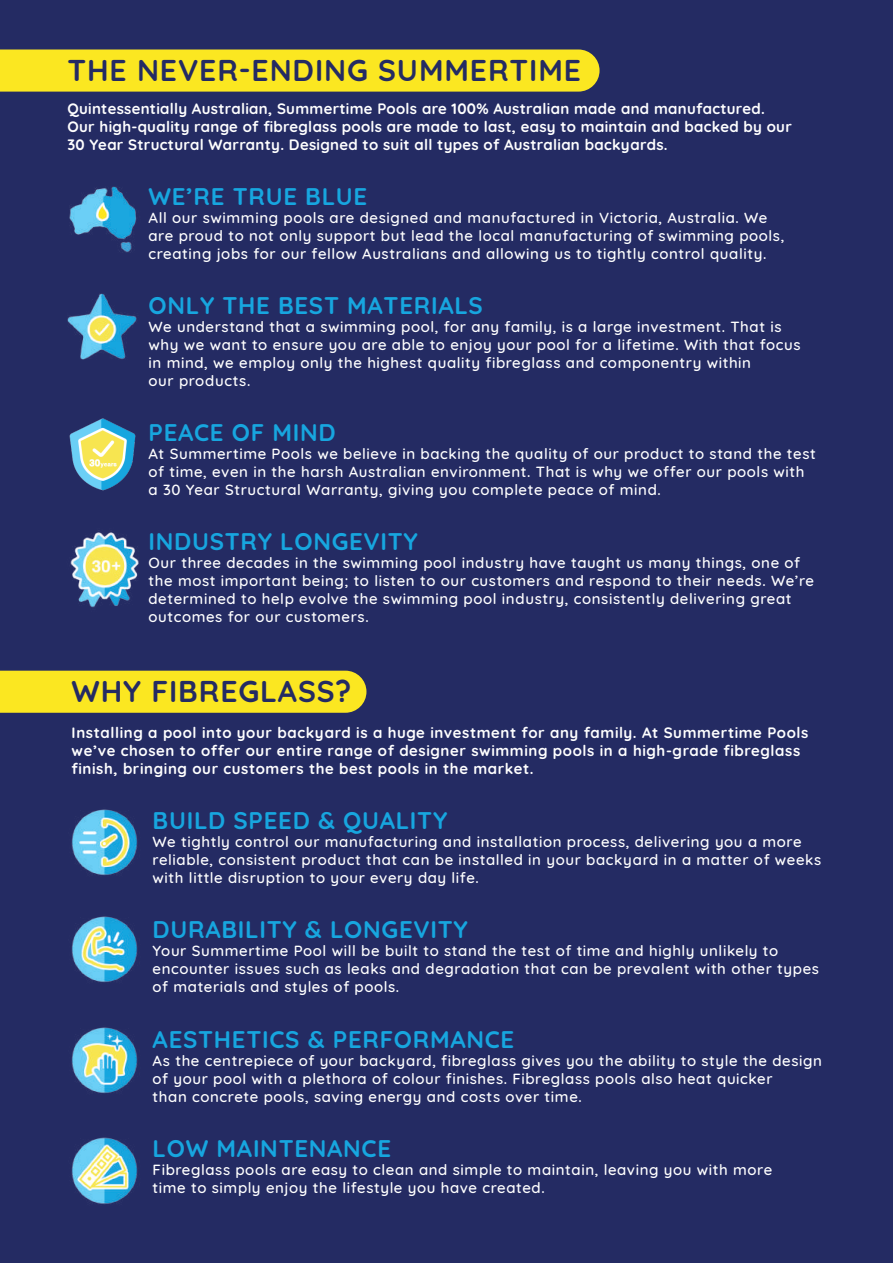
<style>
.page{position:relative;width:893px;height:1263px;background:#242b63}
.page>*{position:absolute;margin:0;border:0;box-sizing:border-box;transform-origin:0 0}
.t1{font:700 30px "Quicksand";letter-spacing:.03em;color:#242b63}
.t2{font:700 24px "Quicksand";letter-spacing:.03em;color:#17a6df}
.t3{font:500 15px/18px "Quicksand";letter-spacing:.04em;color:#fff}
.t4{font:700 15px/18px "Quicksand";letter-spacing:.02em;color:#fff}
.t5{font:700 15px/18px "Quicksand";letter-spacing:.04em;color:#fff}
</style>
<div class="page">
<div style="left:0;top:50px;width:600px;height:42px;background:#fbe721"></div>
<img style="left:70px;top:530px;width:69px;height:78px">
<img style="left:69px;top:186px;width:68px;height:66px">
<img style="left:67px;top:293px;width:70px;height:67px">
<img style="left:69px;top:418px;width:67px;height:73px">
<div style="left:0;top:671px;width:366px;height:42px;background:#fbe721"></div>
<img style="left:71px;top:809px;width:67px;height:66px">
<img style="left:71px;top:916px;width:67px;height:66px">
<img style="left:71px;top:1027px;width:67px;height:66px">
<img style="left:71px;top:1137px;width:67px;height:67px">
<h1 class="t1" style="left:68px;top:46px;width:515px">THE NEVER-ENDING SUMMERTIME</h1>
<p class="t4" style="left:68px;top:98px;width:726px">Quintessentially Australian, Summertime Pools are 100% Australian made and manufactured.<br>Our high-quality range of fibreglass pools are made to last, easy to maintain and backed by our<br>30 Year Structural Warranty. Designed to suit all types of Australian backyards.</p>
<h2 class="t2" style="left:148px;top:177px;width:220px">WE’RE TRUE BLUE</h2>
<p class="t3" style="left:148px;top:207px;width:637px">All our swimming pools are designed and manufactured in Victoria, Australia. We are proud to not only support but lead the local manufacturing of swimming pools, creating jobs for our fellow Australians and allowing us to tightly control quality.</p>
<h2 class="t2" style="left:148px;top:286px;width:336px">ONLY THE BEST MATERIALS</h2>
<p class="t3" style="left:148px;top:316px;width:654px">We understand that a swimming pool, for any family, is a large investment. That is why we want to ensure you are able to enjoy your pool for a lifetime. With that focus in mind, we employ only the highest quality fibreglass and componentry within<br>our products.</p>
<h2 class="t2" style="left:148px;top:413px;width:189px">PEACE OF MIND</h2>
<p class="t3" style="left:148px;top:444px;width:669px">At Summertime Pools we believe in backing the quality of our product to stand the test of time, even in the harsh Australian environment. That is why we offer our pools with a 30 Year Structural Warranty, giving you complete peace of mind.</p>
<h2 class="t2" style="left:148px;top:522px;width:271px">INDUSTRY LONGEVITY</h2>
<p class="t3" style="left:148px;top:553px;width:667px">Our three decades in the swimming pool industry have taught us many things, one of the most important being; to listen to our customers and respond to their needs. We’re determined to help evolve the swimming pool industry, consistently delivering great outcomes for our customers.</p>
<h1 class="t1" style="left:72px;top:667px;width:281px">WHY FIBREGLASS?</h1>
<p class="t5" style="left:72px;top:723px;width:738px">Installing a pool into your backyard is a huge investment for any family. At Summertime Pools we’ve chosen to offer our entire range of designer swimming pools in a high-grade fibreglass finish, bringing our customers the best pools in the market.</p>
<h2 class="t2" style="left:153px;top:801px;width:296px">BUILD SPEED &amp; QUALITY</h2>
<p class="t3" style="left:153px;top:831px;width:670px">We tightly control our manufacturing and installation process, delivering you a more reliable, consistent product that can be installed in your backyard in a matter of weeks with little disruption to your every day life.</p>
<h2 class="t2" style="left:153px;top:910px;width:317px">DURABILITY &amp; LONGEVITY</h2>
<p class="t3" style="left:153px;top:941px;width:668px">Your Summertime Pool will be built to stand the test of time and highly unlikely to encounter issues such as leaks and degradation that can be prevalent with other types of materials and styles of pools.</p>
<h2 class="t2" style="left:153px;top:1019px;width:363px">AESTHETICS &amp; PERFORMANCE</h2>
<p class="t3" style="left:153px;top:1050px;width:671px">As the centrepiece of your backyard, fibreglass gives you the ability to style the design of your pool with a plethora of colour finishes. Fibreglass pools also heat quicker<br>than concrete pools, saving energy and costs over time.</p>
<h2 class="t2" style="left:153px;top:1128px;width:240px">LOW MAINTENANCE</h2>
<p class="t3" style="left:153px;top:1159px;width:621px">Fibreglass pools are easy to clean and simple to maintain, leaving you with more time to simply enjoy the lifestyle you have created.</p>
</div>
